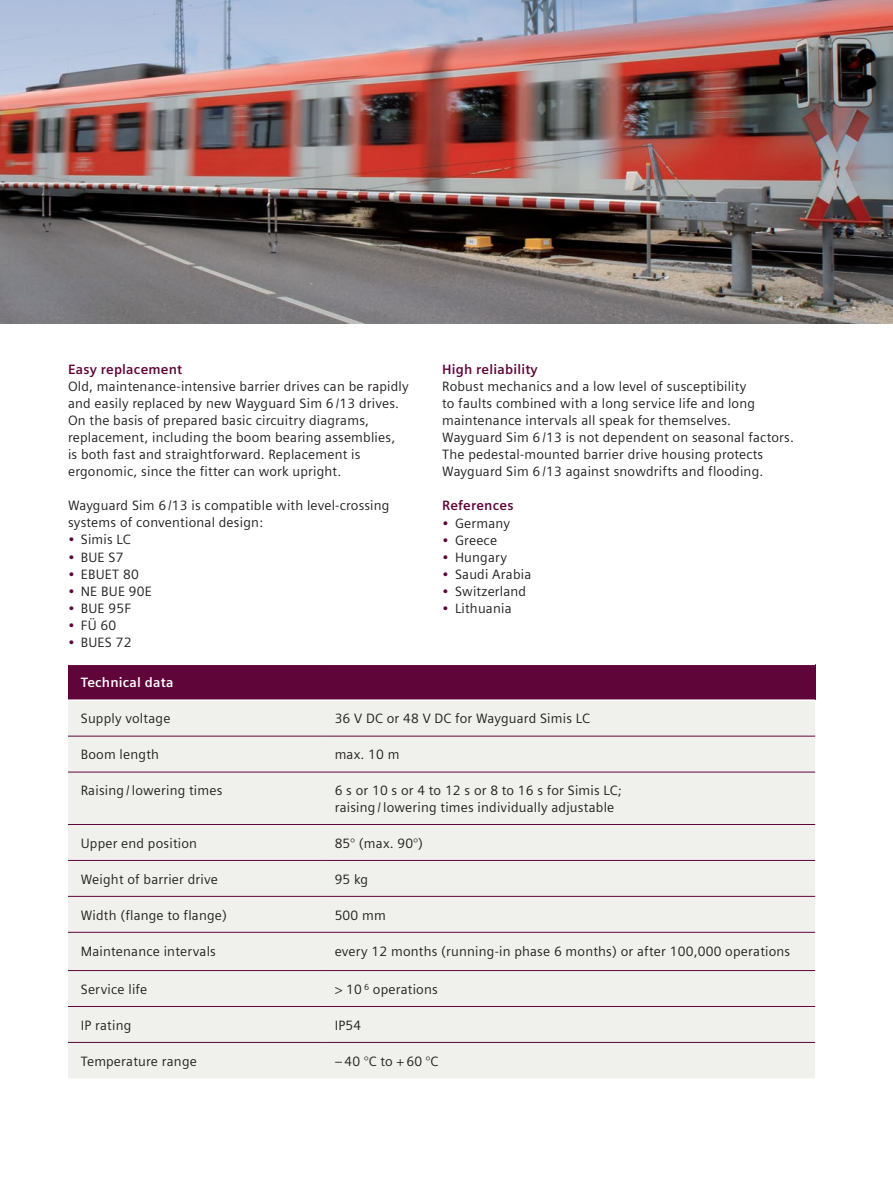
<style>
.page{position:relative;width:893px;height:1191px;background:#fff}
.page>*{position:absolute;margin:0;border:0;box-sizing:border-box;transform-origin:0 0}
.t1{font:13.5px/17px "Siemens Sans";letter-spacing:.015em;color:#231f20}
.t2{font:700 13.5px "Siemens Sans";letter-spacing:.015em;color:#60053a}
.t3{font:700 13.5px "Siemens Sans";letter-spacing:.015em;color:#fff}
.s1{color:#60053a}
</style>
<div class="page">
<img style="left:0;top:0;width:893px;height:323px">
<div style="left:68px;top:664px;width:747px;height:36px;background:#60053a"></div>
<div style="left:68px;top:701px;width:747px;height:377px;background:#f0f1ed"></div>
<hr style="left:68px;top:699px;width:254px;height:2px;background:#fff">
<hr style="left:322px;top:699px;width:493px;height:2px;background:#fff">
<hr style="left:68px;top:735px;width:254px;height:1px;background:#60053a">
<hr style="left:322px;top:735px;width:493px;height:1px;background:#60053a">
<hr style="left:68px;top:771px;width:254px;height:1px;background:#60053a">
<hr style="left:322px;top:771px;width:493px;height:1px;background:#60053a">
<hr style="left:68px;top:824px;width:254px;height:1px;background:#60053a">
<hr style="left:322px;top:824px;width:493px;height:1px;background:#60053a">
<hr style="left:68px;top:860px;width:254px;height:1px;background:#60053a">
<hr style="left:322px;top:860px;width:493px;height:1px;background:#60053a">
<hr style="left:68px;top:896px;width:254px;height:1px;background:#60053a">
<hr style="left:322px;top:896px;width:493px;height:1px;background:#60053a">
<hr style="left:68px;top:932px;width:254px;height:1px;background:#60053a">
<hr style="left:322px;top:932px;width:493px;height:1px;background:#60053a">
<hr style="left:68px;top:970px;width:254px;height:1px;background:#60053a">
<hr style="left:322px;top:970px;width:493px;height:1px;background:#60053a">
<hr style="left:68px;top:1006px;width:254px;height:1px;background:#60053a">
<hr style="left:322px;top:1006px;width:493px;height:1px;background:#60053a">
<hr style="left:68px;top:663px;width:254px;height:2px;background:#fff">
<hr style="left:322px;top:663px;width:493px;height:2px;background:#fff">
<hr style="left:68px;top:1042px;width:254px;height:1px;background:#60053a">
<hr style="left:322px;top:1042px;width:493px;height:1px;background:#60053a">
<p class="t2" style="left:68px;top:362px;width:116px">Easy replacement</p>
<p class="t1" style="left:68px;top:378px;width:342px">Old, maintenance-intensive barrier drives can be rapidly and easily replaced by new Wayguard Sim 6 /13 drives.<br>On the basis of prepared basic circuitry diagrams, replacement, including the boom bearing assemblies,<br>is both fast and straightforward. Replacement is ergonomic, since the fitter can work upright.</p>
<p class="t1" style="left:68px;top:497px;width:323px">Wayguard Sim 6 /13 is compatible with level-crossing systems of conventional design:</p>
<p class="t1" style="left:68px;top:531px;width:64px"><span class="s1">•</span> Simis LC</p>
<p class="t1" style="left:68px;top:548px;width:57px"><span class="s1">•</span> BUE S7</p>
<p class="t1" style="left:68px;top:565px;width:72px"><span class="s1">•</span> EBUET 80</p>
<p class="t1" style="left:68px;top:582px;width:86px"><span class="s1">•</span> NE BUE 90E</p>
<p class="t1" style="left:68px;top:599px;width:65px"><span class="s1">•</span> BUE 95F</p>
<p class="t1" style="left:68px;top:616px;width:50px"><span class="s1">•</span> FÜ 60</p>
<p class="t1" style="left:68px;top:633px;width:65px"><span class="s1">•</span> BUES 72</p>
<p class="t2" style="left:442px;top:362px;width:97px">High reliability</p>
<p class="t1" style="left:442px;top:378px;width:353px">Robust mechanics and a low level of susceptibility<br>to faults combined with a long service life and long maintenance intervals all speak for themselves.<br>Wayguard Sim 6 /13 is not dependent on seasonal factors.<br>The pedestal-mounted barrier drive housing protects Wayguard Sim 6 /13 against snowdrifts and flooding.</p>
<p class="t2" style="left:442px;top:498px;width:73px">References</p>
<p class="t1" style="left:442px;top:514px;width:69px"><span class="s1">•</span> Germany</p>
<p class="t1" style="left:442px;top:531px;width:56px"><span class="s1">•</span> Greece</p>
<p class="t1" style="left:442px;top:548px;width:66px"><span class="s1">•</span> Hungary</p>
<p class="t1" style="left:442px;top:565px;width:91px"><span class="s1">•</span> Saudi Arabia</p>
<p class="t1" style="left:442px;top:582px;width:85px"><span class="s1">•</span> Switzerland</p>
<p class="t1" style="left:442px;top:599px;width:71px"><span class="s1">•</span> Lithuania</p>
<p class="t3" style="left:81px;top:675px;width:94px">Technical data</p>
<p class="t1" style="left:81px;top:710px;width:91px">Supply voltage</p>
<p class="t1" style="left:335px;top:710px;width:257px">36 V DC or 48 V DC for Wayguard Simis LC</p>
<p class="t1" style="left:81px;top:746px;width:80px">Boom length</p>
<p class="t1" style="left:335px;top:746px;width:66px">max. 10 m</p>
<p class="t1" style="left:81px;top:782px;width:143px">Raising / lowering times</p>
<p class="t1" style="left:335px;top:782px;width:289px;line-height:16.5px">6 s or 10 s or 4 to 12 s or 8 to 16 s for Simis LC; raising / lowering times individually adjustable</p>
<p class="t1" style="left:81px;top:834px;width:118px">Upper end position</p>
<p class="t1" style="left:335px;top:834px;width:90px">85° (max. 90°)</p>
<p class="t1" style="left:81px;top:870px;width:139px">Weight of barrier drive</p>
<p class="t1" style="left:335px;top:870px;width:35px">95 kg</p>
<p class="t1" style="left:81px;top:906px;width:148px">Width (flange to flange)</p>
<p class="t1" style="left:335px;top:906px;width:53px">500 mm</p>
<p class="t1" style="left:81px;top:942px;width:137px">Maintenance intervals</p>
<p class="t1" style="left:335px;top:942px;width:457px">every 12 months (running-in phase 6 months) or after 100,000 operations</p>
<p class="t1" style="left:81px;top:980px;width:68px">Service life</p>
<p class="t1" style="left:335px;top:980px;width:105px">&gt; 10 <sup>6</sup> operations</p>
<p class="t1" style="left:81px;top:1016px;width:52px">IP rating</p>
<p class="t1" style="left:335px;top:1016px;width:28px">IP54</p>
<p class="t1" style="left:81px;top:1052px;width:118px">Temperature range</p>
<p class="t1" style="left:335px;top:1052px;width:105px">– 40 °C to + 60 °C</p>
</div>
